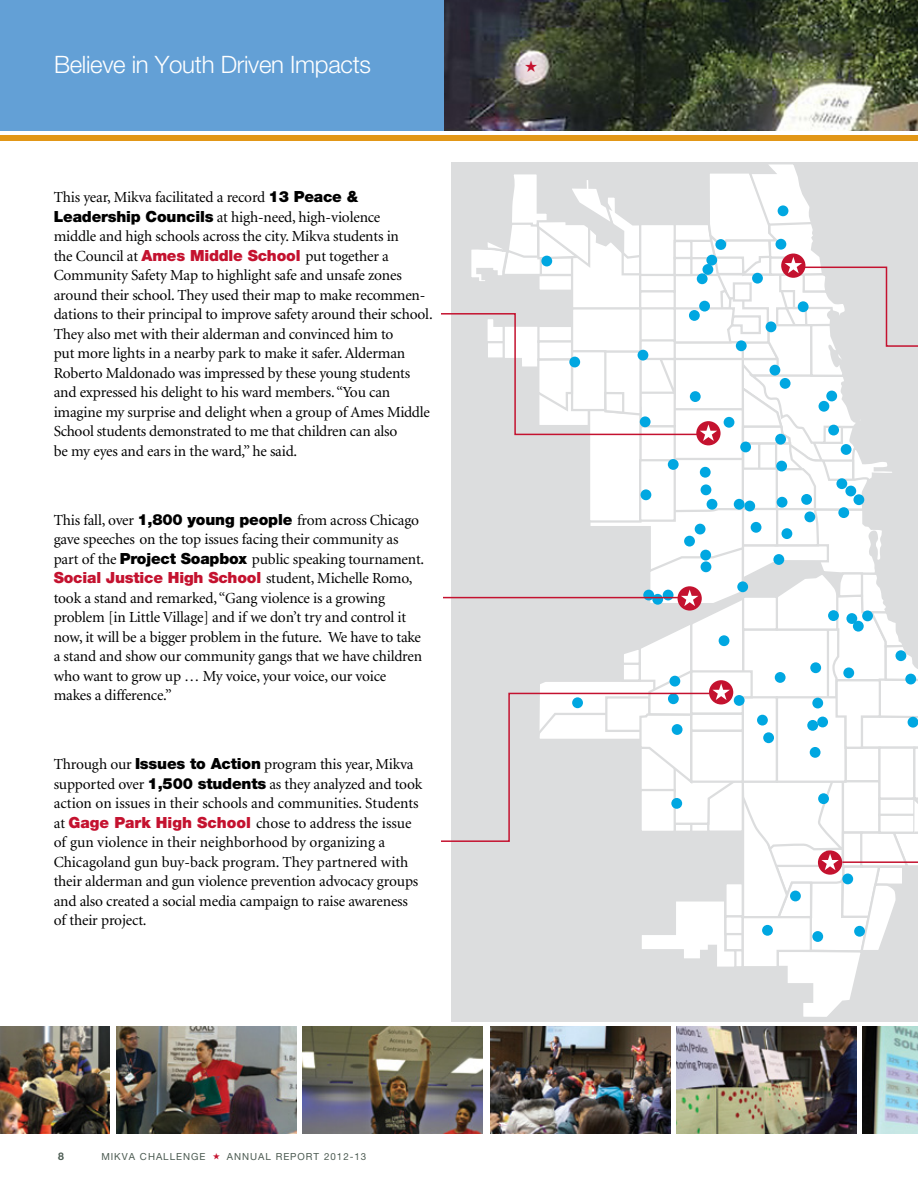
<style>
.page{position:relative;width:918px;height:1188px;background:#fff}
.page>*{position:absolute;margin:0;border:0;box-sizing:border-box;transform-origin:0 0}
.t1{font:300 24px "Helvetica Neue";letter-spacing:-.01em;color:#fff}
.t2{font:15.3px/19.5px "Minion";letter-spacing:-.01em;color:#000}
.t3{font:900 15.3px "Helvetica Neue";letter-spacing:-.01em;color:#c4122f}
.t4{font:700 10.5px "Helvetica Neue";color:#4c5b52}
.t5{font:9.75px "Helvetica Neue";letter-spacing:.1em;color:#4c5b52}
.s1{font-family:"Helvetica Neue";font-weight:900}
.s2{font-family:"Helvetica Neue";font-weight:900;color:#c4122f}
.s3{font-family:"Minion";font-weight:400;color:#000}
</style>
<div class="page">
<div style="left:0;top:0;width:918px;height:130px;background:#63a0d6"></div>
<img style="left:444px;top:0;width:474px;height:130px">
<div style="left:0;top:135px;width:918px;height:5px;background:#e29717"></div>
<img style="left:490px;top:1026px;width:180px;height:108px">
<img style="left:676px;top:1026px;width:180px;height:108px">
<img style="left:117px;top:1026px;width:180px;height:108px">
<img style="left:0;top:1026px;width:109px;height:108px">
<img style="left:862px;top:1026px;width:56px;height:108px">
<img style="left:303px;top:1026px;width:180px;height:108px">
<svg style="left:441px;top:162px;width:477px;height:860px"></svg>
<hr style="left:410px;top:597px;width:269px;height:1px;background:#c4122f">
<div style="left:0;top:493px;width:443px;height:238px;background:#fff"></div>
<svg style="left:525px;top:61px;width:12px;height:11px"></svg>
<h1 class="t1" style="left:54px;top:50px;width:319px">Believe in Youth Driven Impacts</h1>
<p class="t2" style="left:54px;top:188px;width:380px">This year, Mikva facilitated a record <span class="s1">13 Peace &amp; Leadership Councils</span> at high-need, high-violence<br>middle and high schools across the city. Mikva students in<br>the Council at <span class="s2">Ames Middle School</span> put together a Community Safety Map to highlight safe and unsafe zones around their school. They used their map to make recommen&shy;dations to their principal to improve safety around their school.<br>They also met with their alderman and convinced him to<br>put more lights in a nearby park to make it safer. Alderman Roberto Maldonado was impressed by these young students and expressed his delight to his ward members. “You can imagine my surprise and delight when a group of Ames Middle School students demonstrated to me that children can also<br>be my eyes and ears in the ward,” he said.</p>
<p class="t2" style="left:54px;top:511px;width:372px">This fall, over <span class="s1">1,800 young people</span> from across Chicago gave speeches on the top issues facing their community as part of the <span class="s1">Project Soapbox</span> public speaking tournament.</p>
<p class="t3" style="left:54px;top:569px;width:360px">Social Justice High School <span class="s3">student, Michelle Romo,</span></p>
<p class="t2" style="left:54px;top:589px;width:370px">took a stand and remarked, “Gang violence is a growing problem [in Little Village] and if we don’t try and control it now, it will be a bigger problem in the future. We have to take a stand and show our community gangs that we have children who want to grow up … My voice, your voice, our voice makes a difference.”</p>
<p class="t2" style="left:54px;top:755px;width:370px">Through our <span class="s1">Issues to Action</span> program this year, Mikva supported over <span class="s1">1,500 students</span> as they analyzed and took action on issues in their schools and communities. Students at <span class="s2">Gage Park High School</span> chose to address the issue of gun violence in their neighborhood by organizing a Chicagoland gun buy-back program. They partnered with their alderman and gun violence prevention advocacy groups and also created a social media campaign to raise awareness of their project.</p>
<p class="t4" style="left:58px;top:1150px;width:7px">8</p>
<p class="t5" style="left:101px;top:1151px;width:106px">MIKVA CHALLENGE</p>
<p class="t5" style="left:227px;top:1151px;width:141px">ANNUAL REPORT 2012-13</p>
</div>
